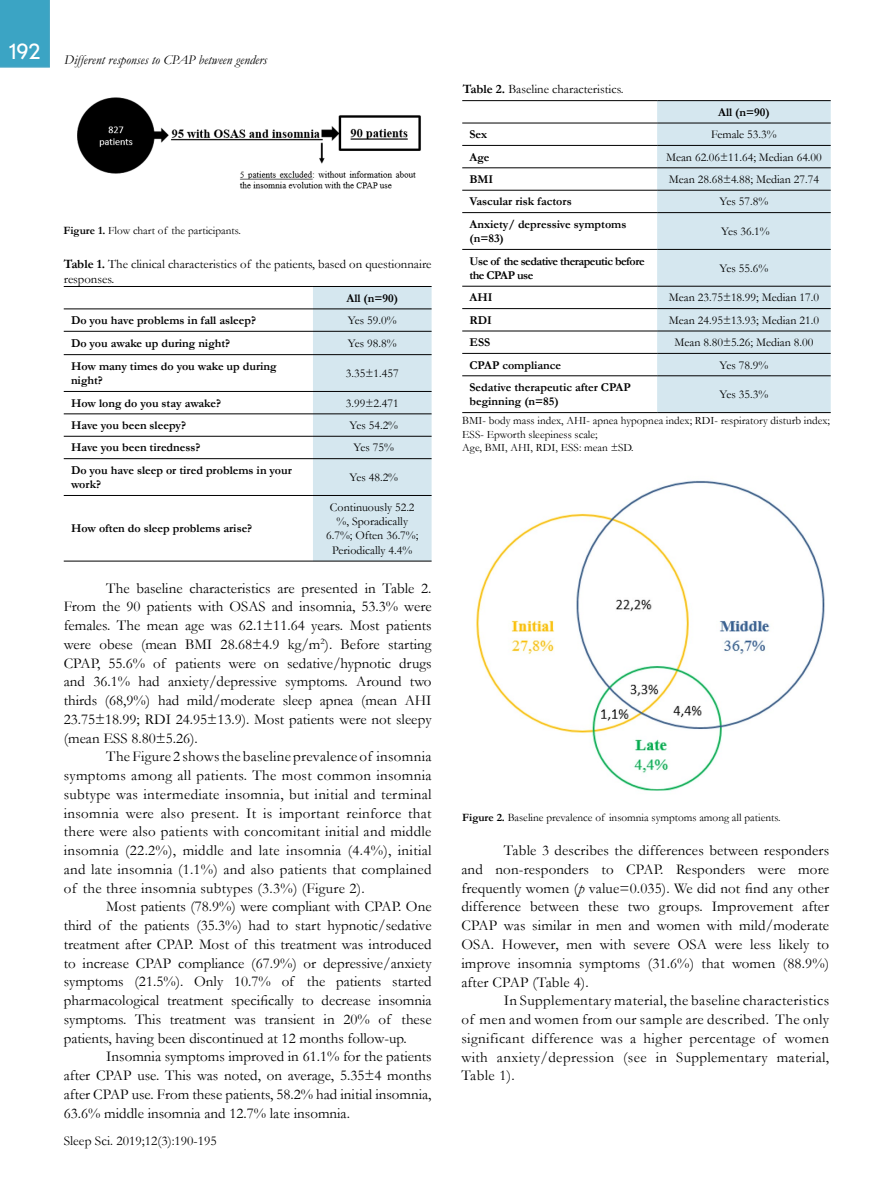
<style>
.page{position:relative;width:893px;height:1191px;background:#fff}
.page>*{position:absolute;margin:0;border:0;box-sizing:border-box;transform-origin:0 0}
.t1{font:15px/18.8px "Garamond";color:#000;text-align:justify}
.t2{font:italic 13.5px "Garamond";color:#000}
.t3{font:13.5px "Garamond";color:#000}
.t4{font:12.75px/15.3px "Garamond";color:#000}
.t5{font:700 12px/14.4px "Garamond";color:#000}
.t6{font:12px/14.4px "Garamond";color:#000;text-align:center}
.t7{font:700 12px/14.4px "Garamond";letter-spacing:-.04em;color:#000}
.t8{font:11.25px/13.5px "Garamond";color:#000}
.s1{font-weight:700}
.s2{font-style:italic}
</style>
<div class="page">
<div style="left:0;top:0;width:50px;height:68px;background:#3ba4c4"></div>
<div style="left:313px;top:287px;width:119px;height:274px;background:#d5e7ef"></div>
<hr style="left:64px;top:286px;width:249px;height:1px;background:#000">
<hr style="left:313px;top:286px;width:119px;height:1px;background:#000">
<hr style="left:64px;top:309px;width:249px;height:1px;background:#000">
<hr style="left:313px;top:309px;width:119px;height:1px;background:#000">
<hr style="left:64px;top:331px;width:249px;height:1px;background:#000">
<hr style="left:313px;top:331px;width:119px;height:1px;background:#000">
<hr style="left:64px;top:354px;width:249px;height:1px;background:#000">
<hr style="left:313px;top:354px;width:119px;height:1px;background:#000">
<hr style="left:64px;top:391px;width:249px;height:1px;background:#000">
<hr style="left:313px;top:391px;width:119px;height:1px;background:#000">
<hr style="left:64px;top:413px;width:249px;height:1px;background:#000">
<hr style="left:313px;top:413px;width:119px;height:1px;background:#000">
<hr style="left:64px;top:436px;width:249px;height:1px;background:#000">
<hr style="left:313px;top:436px;width:119px;height:1px;background:#000">
<hr style="left:64px;top:458px;width:249px;height:1px;background:#000">
<hr style="left:313px;top:458px;width:119px;height:1px;background:#000">
<hr style="left:64px;top:495px;width:249px;height:1px;background:#000">
<hr style="left:313px;top:495px;width:119px;height:1px;background:#000">
<hr style="left:64px;top:561px;width:249px;height:1px;background:#000">
<hr style="left:313px;top:561px;width:119px;height:1px;background:#000">
<div style="left:657px;top:101px;width:174px;height:311px;background:#d5e7ef"></div>
<hr style="left:462px;top:100px;width:195px;height:1px;background:#000">
<hr style="left:657px;top:100px;width:174px;height:1px;background:#000">
<hr style="left:462px;top:123px;width:195px;height:1px;background:#000">
<hr style="left:657px;top:123px;width:174px;height:1px;background:#000">
<hr style="left:462px;top:145px;width:195px;height:1px;background:#000">
<hr style="left:657px;top:145px;width:174px;height:1px;background:#000">
<hr style="left:462px;top:168px;width:195px;height:1px;background:#000">
<hr style="left:657px;top:168px;width:174px;height:1px;background:#000">
<hr style="left:462px;top:190px;width:195px;height:1px;background:#000">
<hr style="left:657px;top:190px;width:174px;height:1px;background:#000">
<hr style="left:462px;top:212px;width:195px;height:1px;background:#000">
<hr style="left:657px;top:212px;width:174px;height:1px;background:#000">
<hr style="left:462px;top:249px;width:195px;height:1px;background:#000">
<hr style="left:657px;top:249px;width:174px;height:1px;background:#000">
<hr style="left:462px;top:286px;width:195px;height:1px;background:#000">
<hr style="left:657px;top:286px;width:174px;height:1px;background:#000">
<hr style="left:462px;top:308px;width:195px;height:1px;background:#000">
<hr style="left:657px;top:308px;width:174px;height:1px;background:#000">
<hr style="left:462px;top:331px;width:195px;height:1px;background:#000">
<hr style="left:657px;top:331px;width:174px;height:1px;background:#000">
<hr style="left:462px;top:353px;width:195px;height:1px;background:#000">
<hr style="left:657px;top:353px;width:174px;height:1px;background:#000">
<hr style="left:462px;top:375px;width:195px;height:1px;background:#000">
<hr style="left:657px;top:375px;width:174px;height:1px;background:#000">
<hr style="left:462px;top:412px;width:195px;height:1px;background:#000">
<hr style="left:657px;top:412px;width:174px;height:1px;background:#000">
<img style="left:77px;top:97px;width:344px;height:92px">
<img style="left:476px;top:480px;width:349px;height:311px">
<p class="t2" style="left:9px;top:51px;width:260px"><sup>192</sup> Different responses to CPAP between genders</p>
<p class="t8" style="left:64px;top:223px;width:179px"><span class="s1">Figure 1.</span> Flow chart of the participants.</p>
<p class="t4" style="left:64px;top:256px;width:369px"><span class="s1">Table 1.</span> The clinical characteristics of the patients, based on questionnaire responses.</p>
<p class="t5" style="left:347px;top:291px;width:53px">All (n=90)</p>
<p class="t5" style="left:71px;top:313px;width:187px">Do you have problems in fall asleep?</p>
<p class="t6" style="left:348px;top:313px;width:50px">Yes 59.0%</p>
<p class="t5" style="left:71px;top:336px;width:161px">Do you awake up during night?</p>
<p class="t6" style="left:348px;top:335px;width:50px">Yes 98.8%</p>
<p class="t5" style="left:71px;top:359px;width:207px">How many times do you wake up during night?</p>
<p class="t6" style="left:346px;top:366px;width:54px">3.35±1.457</p>
<p class="t5" style="left:71px;top:395px;width:152px">How long do you stay awake?</p>
<p class="t6" style="left:346px;top:395px;width:54px">3.99±2.471</p>
<p class="t5" style="left:71px;top:418px;width:117px">Have you been sleepy?</p>
<p class="t6" style="left:349px;top:418px;width:50px">Yes 54.2%</p>
<p class="t5" style="left:71px;top:440px;width:131px">Have you been tiredness?</p>
<p class="t6" style="left:354px;top:440px;width:42px">Yes 75%</p>
<p class="t5" style="left:71px;top:463px;width:222px">Do you have sleep or tired problems in your work?</p>
<p class="t6" style="left:349px;top:470px;width:50px">Yes 48.2%</p>
<p class="t5" style="left:71px;top:521px;width:183px">How often do sleep problems arise?</p>
<p class="t6" style="left:326px;top:499px;width:94px">Continuously 52.2 %, Sporadically<br>6.7%; Often 36.7%;<br>Periodically 4.4%</p>
<p class="t1" style="left:64px;top:578px;width:369px;text-indent:43px">The baseline characteristics are presented in Table 2.<br>From the 90 patients with OSAS and insomnia, 53.3% were females. The mean age was 62.1±11.64 years. Most patients were obese (mean BMI 28.68±4.9 kg/m<sup>2</sup>). Before starting CPAP, 55.6% of patients were on sedative/hypnotic drugs and 36.1% had anxiety/depressive symptoms. Around two thirds (68,9%) had mild/moderate sleep apnea (mean AHI 23.75±18.99; RDI 24.95±13.9). Most patients were not sleepy (mean ESS 8.80±5.26).</p>
<p class="t1" style="left:64px;top:747px;width:369px;text-indent:43px">The Figure 2 shows the baseline prevalence of insomnia symptoms among all patients. The most common insomnia subtype was intermediate insomnia, but initial and terminal insomnia were also present. It is important reinforce that there were also patients with concomitant initial and middle insomnia (22.2%), middle and late insomnia (4.4%), initial and late insomnia (1.1%) and also patients that complained of the three insomnia subtypes (3.3%) (Figure 2).</p>
<p class="t1" style="left:64px;top:897px;width:369px;text-indent:43px">Most patients (78.9%) were compliant with CPAP. One third of the patients (35.3%) had to start hypnotic/sedative treatment after CPAP. Most of this treatment was introduced to increase CPAP compliance (67.9%) or depressive/anxiety symptoms (21.5%). Only 10.7% of the patients started pharmacological treatment specifically to decrease insomnia symptoms. This treatment was transient in 20% of these patients, having been discontinued at 12 months follow-up.</p>
<p class="t1" style="left:64px;top:1047px;width:369px;text-indent:43px">Insomnia symptoms improved in 61.1% for the patients after CPAP use. This was noted, on average, 5.35±4 months after CPAP use. From these patients, 58.2% had initial insomnia, 63.6% middle insomnia and 12.7% late insomnia.</p>
<p class="t3" style="left:64px;top:1131px;width:155px">Sleep Sci. 2019;12(3):190-195</p>
<p class="t4" style="left:463px;top:81px;width:162px"><span class="s1">Table 2.</span> Baseline characteristics.</p>
<p class="t5" style="left:718px;top:105px;width:53px">All (n=90)</p>
<p class="t5" style="left:469px;top:127px;width:19px">Sex</p>
<p class="t6" style="left:711px;top:127px;width:67px">Female 53.3%</p>
<p class="t5" style="left:469px;top:150px;width:22px">Age</p>
<p class="t6" style="left:666px;top:149px;width:157px">Mean 62.06±11.64; Median 64.00</p>
<p class="t5" style="left:469px;top:172px;width:25px">BMI</p>
<p class="t6" style="left:669px;top:172px;width:152px">Mean 28.68±4.88; Median 27.74</p>
<p class="t5" style="left:469px;top:194px;width:104px">Vascular risk factors</p>
<p class="t6" style="left:720px;top:194px;width:50px">Yes 57.8%</p>
<p class="t5" style="left:469px;top:217px;width:158px">Anxiety/ depressive symptoms (n=83)</p>
<p class="t6" style="left:721px;top:224px;width:50px">Yes 36.1%</p>
<p class="t7" style="left:469px;top:254px;width:177px">Use of the sedative therapeutic before the CPAP use</p>
<p class="t6" style="left:720px;top:260px;width:50px">Yes 55.6%</p>
<p class="t5" style="left:469px;top:290px;width:25px">AHI</p>
<p class="t6" style="left:669px;top:290px;width:152px">Mean 23.75±18.99; Median 17.0</p>
<p class="t5" style="left:469px;top:313px;width:24px">RDI</p>
<p class="t6" style="left:669px;top:312px;width:152px">Mean 24.95±13.93; Median 21.0</p>
<p class="t5" style="left:469px;top:335px;width:22px">ESS</p>
<p class="t6" style="left:674px;top:335px;width:140px">Mean 8.80±5.26; Median 8.00</p>
<p class="t5" style="left:469px;top:357px;width:93px">CPAP compliance</p>
<p class="t6" style="left:720px;top:357px;width:50px">Yes 78.9%</p>
<p class="t5" style="left:469px;top:380px;width:163px">Sedative therapeutic after CPAP beginning (n=85)</p>
<p class="t6" style="left:720px;top:387px;width:50px">Yes 35.3%</p>
<p class="t8" style="left:462px;top:414px;width:369px">BMI- body mass index, AHI- apnea hypopnea index; RDI- respiratory disturb index;<br>ESS- Epworth sleepiness scale;<br>Age, BMI, AHI, RDI, ESS: mean ±SD.</p>
<p class="t8" style="left:462px;top:810px;width:320px"><span class="s1">Figure 2.</span> Baseline prevalence of insomnia symptoms among all patients.</p>
<p class="t1" style="left:461px;top:840px;width:369px;text-indent:43px">Table 3 describes the differences between responders and non-responders to CPAP. Responders were more frequently women (<span class="s2">p</span> value=0.035). We did not find any other difference between these two groups. Improvement after CPAP was similar in men and women with mild/moderate OSA. However, men with severe OSA were less likely to improve insomnia symptoms (31.6%) that women (88.9%) after CPAP (Table 4).</p>
<p class="t1" style="left:461px;top:990px;width:369px;text-indent:43px">In Supplementary material, the baseline characteristics of men and women from our sample are described. The only significant difference was a higher percentage of women with anxiety/depression (see in Supplementary material, Table 1).</p>
</div>
